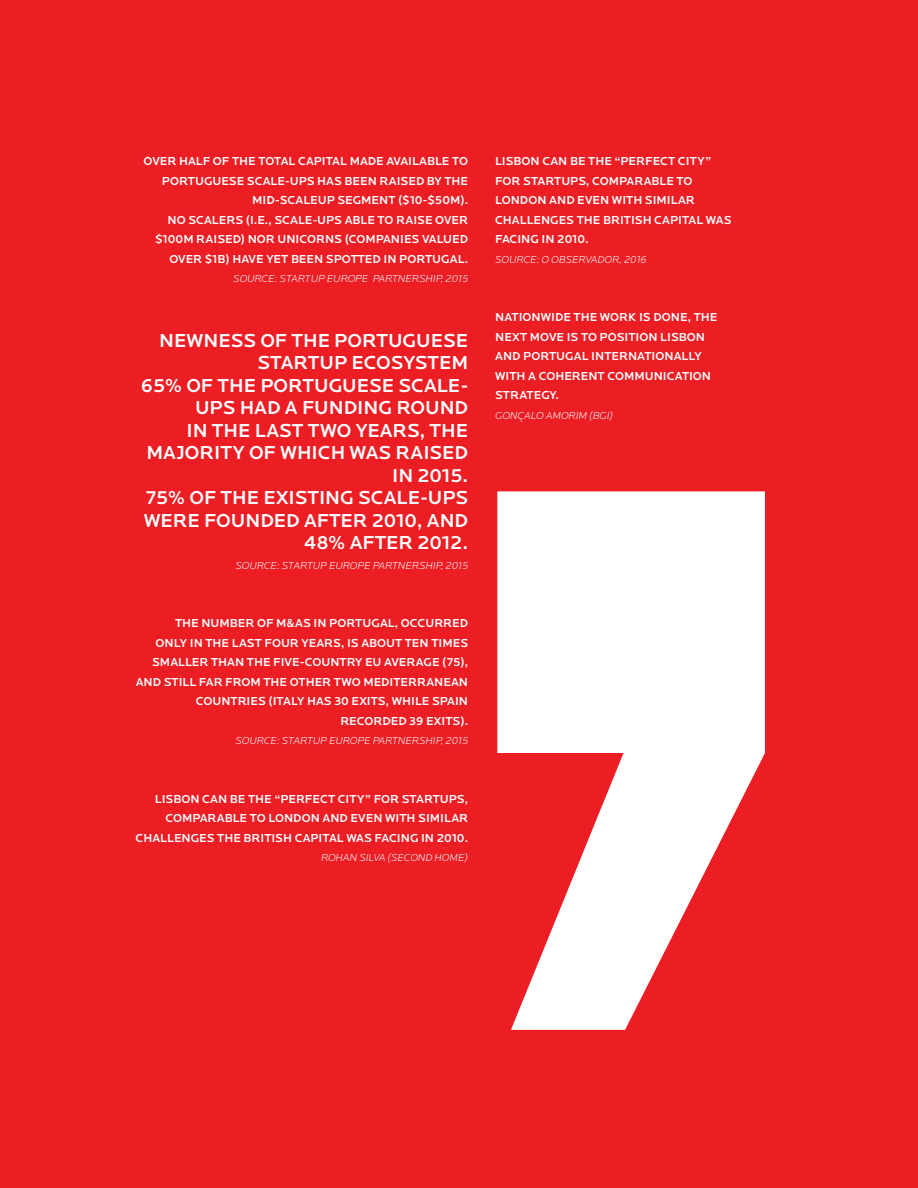
<style>
.page{position:relative;width:918px;height:1188px;background:#ed1d24}
.page>*{position:absolute;margin:0;border:0;box-sizing:border-box;transform-origin:0 0}
.t1{font:500 19.5px/22.5px "Locator";color:#fff;text-align:right}
.t2{font:500 12px/19.5px "Locator";color:#fff;text-align:right}
.t3{font:italic 300 10.5px "Locator";color:#fff}
</style>
<div class="page">
<svg style="left:497px;top:491px;width:268px;height:539px;fill:#fff"></svg>
<p class="t2" style="left:144px;top:152px;width:326px">OVER HALF OF THE TOTAL CAPITAL MADE AVAI LABLE TO PORTUGUESE SCALE-UPS HAS BEE N RAI SED BY THE<br>MI D-SCALEUP SEGMENT ($10-$50M).<br>NO SCALERS (I .E., SCALE-UPS ABLE TO RAI SE OVER $100M RAISED) NOR U NICORNS (COMPANIES VALUED OVER $1B) HAVE YET BEE N SPOTTED I N PORTUGAL.</p>
<p class="t3" style="left:233px;top:273px;width:236px">SOURCE: STARTUP EUROPE PARTNERSHIP, 2015</p>
<h1 class="t1" style="left:141px;top:330px;width:328px">NEWNESS OF THE PORTUGUESE<br>STARTUP ECOSYSTEM<br>65% OF THE PORTUGUESE SCALE-<br>UPS HAD A FUNDI NG ROUND<br>I N THE LAST TWO YEARS, THE<br>MAJORITY OF WHICH WAS RAI SED<br>I N 2015.<br>75% OF THE EXI STI NG SCALE -UPS<br>WERE FOUNDED AFTER 2010, AND<br>48% AFTER 2012.</h1>
<p class="t3" style="left:235px;top:560px;width:234px">SOURCE: STARTUP EUROPE PARTNERSHIP, 2015</p>
<p class="t2" style="left:136px;top:614px;width:334px">THE NUMBER OF M&amp;AS I N PORTUGAL, OCCURRED<br>ONLY I N THE LAST FOUR YEARS, I S ABOUT TEN TI MES SMALLER THAN THE FIVE -COUNTRY EU AVERAGE (75), AND STI LL FAR FROM THE OTHER TWO ME DITERRANEAN COUNTRIES (ITALY HAS 30 EXITS, WHI LE SPAI N RECORDED 39 EXITS).</p>
<p class="t3" style="left:235px;top:735px;width:234px">SOURCE: STARTUP EUROPE PARTNERSHIP, 2015</p>
<p class="t2" style="left:136px;top:789px;width:334px">LI SBON CAN BE THE “PERFECT CITY” FOR STARTUPS,<br>COMPARABLE TO LONDON AND EVEN WITH SI MI LAR<br>CHALLENGES THE BRITI SH CAPITAL WAS FACI NG I N 2010.</p>
<p class="t3" style="left:321px;top:852px;width:149px">ROHAN SILVA (SECOND HOME)</p>
<p class="t2" style="left:495px;top:152px;width:238px;text-align:left">LI SBON CAN BE THE “PERFECT CITY”<br>FOR STARTUPS, COMPARABLE TO<br>LONDON AND EVEN WITH SI MI LAR<br>CHALLENGES THE BRITI SH CAPITAL WAS<br>FACI NG I N 2010.</p>
<p class="t3" style="left:495px;top:254px;width:153px">SOURCE: O OBSERVADOR, 2016</p>
<p class="t2" style="left:495px;top:308px;width:222px;text-align:left">NATIONWI DE THE WORK IS DONE, THE<br>NEXT MOVE I S TO POSITION LI SBON<br>AND PORTUGAL I NTERNATI ONALLY<br>WITH A COHERENT COMMUNICATION<br>STRATEGY.</p>
<p class="t3" style="left:495px;top:410px;width:119px">GONÇALO AMORIM (BGI)</p>
</div>
